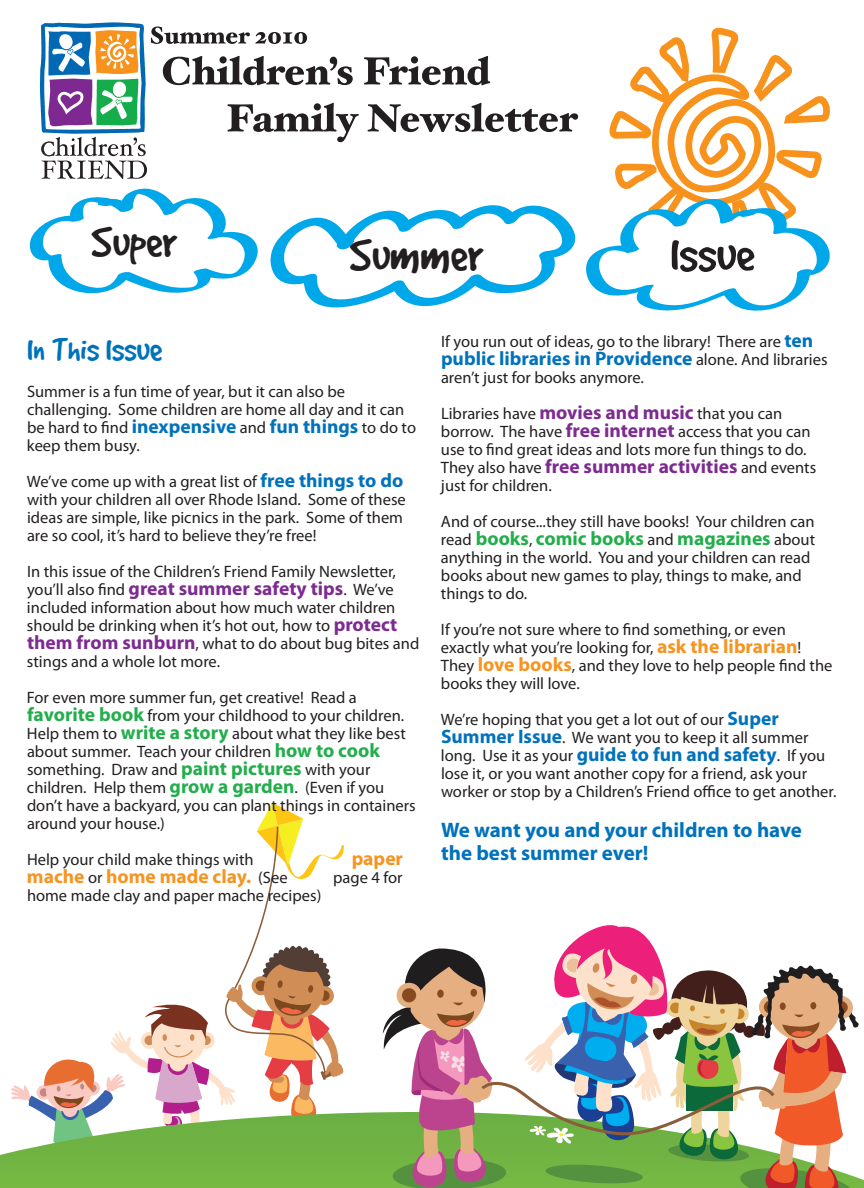
<style>
.page{position:relative;width:864px;height:1188px;background:#fff}
.page>*{position:absolute;margin:0;border:0;box-sizing:border-box;transform-origin:0 0}
.t1{font:54px "Good Dog Cool";color:#231f20}
.t2{font:49.95px "Good Dog Cool";color:#231f20}
.t3{font:47.25px "Good Dog Cool";color:#231f20}
.t4{font:36px "Good Dog Plain";color:#0072bc}
.t5{font:700 21px/22.5px "Myriad Pro";color:#0072bc}
.t6{font:700 19.5px "Myriad Pro";color:#0072bc}
.t7{font:700 19.5px "Myriad Pro";color:#7d2b90}
.t8{font:700 19.5px "Myriad Pro";color:#22ae4b}
.t9{font:700 19.5px "Myriad Pro";color:#f79420}
.t10{font:16.5px/18px "Myriad Pro";color:#231f20}
.s1{font-weight:700;font-size:19.5px;color:#0072bc}
.s2{font-weight:400;font-size:16.5px;color:#231f20}
.s3{font-weight:700;font-size:19.5px;color:#7d2b90}
.s4{font-weight:700;font-size:19.5px;color:#22ae4b}
.s5{font-weight:700;font-size:19.5px;color:#f79420}
</style>
<div class="page">
<svg style="left:11px;top:803px;width:333px;height:309px"></svg>
<svg style="left:0;top:1112px;width:864px;height:76px;background:#87bf63"></svg>
<svg style="left:383px;top:925px;width:477px;height:263px"></svg>
<svg style="left:29px;top:22px;width:801px;height:289px"></svg>
<h3 class="t3" style="left:92px;top:218px;width:87px">Super</h3>
<h2 class="t2" style="left:350px;top:229px;width:135px">Summer</h2>
<h1 class="t1" style="left:670px;top:226px;width:86px">Issue</h1>
<h3 class="t4" style="left:27px;top:332px;width:136px">In This Issue</h3>
<p class="t10" style="left:27px;top:382px;width:391px">Summer is a fun time of year, but it can also be challenging. Some children are home all day and it can be hard to find <span class="s1">inexpensive</span> and <span class="s1">fun things</span> to do to keep them busy.</p>
<p class="t10" style="left:27px;top:472px;width:380px">We’ve come up with a great list of <span class="s1">free things to do </span>with your children all over Rhode Island. Some of these ideas are simple, like picnics in the park. Some of them are so cool, it’s hard to believe they’re free!</p>
<p class="t10" style="left:27px;top:562px;width:371px">In this issue of the Children’s Friend Family Newsletter,</p>
<p class="t7" style="left:27px;top:575px;width:368px"><span class="s2">you’ll also find</span> great summer safety tips<span class="s2">. We’ve</span></p>
<p class="t10" style="left:27px;top:598px;width:394px">included information about how much water children should be drinking when it’s hot out, how to <span class="s3">protect them from sunburn</span>, what to do about bug bites and stings and a whole lot more.</p>
<p class="t10" style="left:27px;top:688px;width:390px">For even more summer fun, get creative! Read a <span class="s4">favorite book</span> from your childhood to your children.<br>Help them to <span class="s4">write a story</span> about what they like best about summer. Teach your children <span class="s4">how to cook </span>something. Draw and <span class="s4">paint pictures</span> with your children. Help them <span class="s4">grow a garden</span>. (Even if you don’t have a backyard, you can plant things in containers around your house.)</p>
<p class="t10" style="left:27px;top:850px;width:228px">Help your child make things with</p>
<p class="t9" style="left:352px;top:845px;width:53px">paper</p>
<p class="t9" style="left:27px;top:863px;width:262px">mache <span class="s2">or</span> home made clay. <span class="s2">(See</span></p>
<p class="t10" style="left:333px;top:868px;width:71px">page 4 for</p>
<p class="t10" style="left:27px;top:886px;width:296px">home made clay and paper mache recipes)</p>
<p class="t10" style="left:441px;top:332px;width:374px">If you run out of ideas, go to the library! There are <span class="s1">ten</span></p>
<p class="t6" style="left:441px;top:345px;width:388px">public libraries in Providence <span class="s2">alone. And libraries</span></p>
<p class="t10" style="left:441px;top:359px;width:343px;line-height:36px">aren’t just for books anymore.<br>Libraries have <span class="s3">movies and music</span> that you can</p>
<p class="t10" style="left:441px;top:422px;width:377px">borrow. The have <span class="s3">free internet</span> access that you can use to find great ideas and lots more fun things to do.<br>They also have <span class="s3">free summer activities</span> and events just for children.</p>
<p class="t10" style="left:441px;top:512px;width:375px">And of course...they still have books! Your children can</p>
<p class="t8" style="left:441px;top:525px;width:376px"><span class="s2">read</span> books<span class="s2">,</span> comic books <span class="s2">and</span> magazines <span class="s2">about</span></p>
<p class="t10" style="left:441px;top:548px;width:371px">anything in the world. You and your children can read books about new games to play, things to make, and things to do.</p>
<p class="t10" style="left:441px;top:620px;width:393px">If you’re not sure where to find something, or even exactly what you’re looking for, <span class="s5">ask the librarian</span>!<br>They <span class="s5">love books</span>, and they love to help people find the books they will love.</p>
<p class="t10" style="left:441px;top:710px;width:397px">We’re hoping that you get a lot out of our <span class="s1">Super Summer Issue</span>. We want you to keep it all summer long. Use it as your <span class="s1">guide to fun and safety</span>. If you lose it, or you want another copy for a friend, ask your worker or stop by a Children’s Friend office to get another.</p>
<p class="t5" style="left:441px;top:818px;width:363px">We want you and your children to have the best summer ever!</p>
</div>
